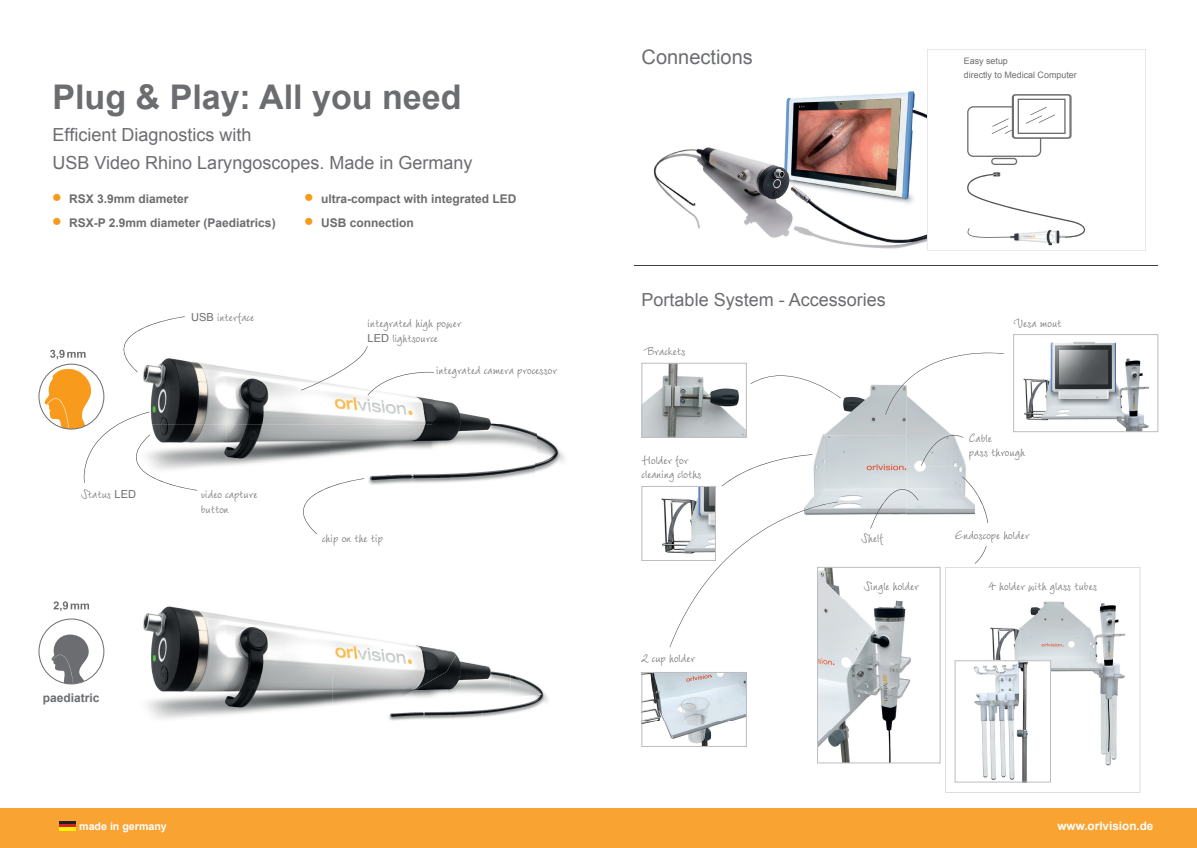
<style>
.page{position:relative;width:1197px;height:848px;background:#fff}
.page>*{position:absolute;margin:0;border:0;box-sizing:border-box;transform-origin:0 0}
.t1{font:700 34px "Arial";color:#6c6d70}
.t2{font:20px "Arial";color:#6c6d70}
.t3{font:18px/28px "Arial";color:#6c6d70}
.t4{font:17.7px/14.4px "Wiesbaden Swing";color:#6c6d70}
.t5{font:700 12px "Arial";color:#6c6d70}
.t6{font:700 11.7px "Arial";color:#fff}
.t7{font:700 10.6px "Arial";color:#fff}
.t8{font:8.9px/14.6px "Arial";color:#6c6d70}
.s1{font-size:25px;color:#f89a1c}
.s2{font-family:"Arial";font-size:11px}
</style>
<div class="page">
<img style="left:803px;top:373px;width:171px;height:142px">
<img style="left:653px;top:91px;width:274px;height:158px">
<img style="left:911px;top:108px;width:16px;height:22px">
<img style="left:643px;top:365px;width:101px;height:70px">
<div style="left:641px;top:363px;width:105px;height:74px;border:1px solid #bcbdc0"></div>
<img style="left:1023px;top:341px;width:127px;height:89px">
<div style="left:1013px;top:334px;width:144px;height:98px;border:1px solid #bcbdc0"></div>
<img style="left:643px;top:674px;width:101px;height:70px">
<div style="left:641px;top:672px;width:105px;height:74px;border:1px solid #bcbdc0"></div>
<svg style="left:945px;top:567px;width:195px;height:225px"></svg>
<img style="left:819px;top:569px;width:92px;height:192px">
<div style="left:817px;top:567px;width:123px;height:196px;border:1px solid #bcbdc0"></div>
<img style="left:956px;top:662px;width:92px;height:118px">
<div style="left:954px;top:660px;width:96px;height:122px;border:1px solid #bcbdc0"></div>
<div style="left:0;top:808px;width:1196px;height:40px;background:#f9a333"></div>
<hr style="left:60px;top:821px;width:16px;height:3px;background:#231f20">
<hr style="left:60px;top:824px;width:16px;height:3px;background:#d1232a">
<hr style="left:60px;top:827px;width:16px;height:4px;background:#fff101">
<svg style="left:50px;top:350px;width:36px;height:9px"></svg>
<img style="left:124px;top:346px;width:441px;height:145px">
<svg style="left:133px;top:316px;width:52px;height:35px"></svg>
<img style="left:124px;top:334px;width:14px;height:38px">
<svg style="left:303px;top:514px;width:14px;height:20px"></svg>
<img style="left:303px;top:478px;width:61px;height:36px">
<img style="left:136px;top:434px;width:61px;height:56px">
<svg style="left:44px;top:368px;width:80px;height:115px"></svg>
<img style="left:124px;top:411px;width:26px;height:10px">
<img style="left:301px;top:346px;width:66px;height:44px">
<img style="left:367px;top:372px;width:67px;height:23px">
<img style="left:483px;top:689px;width:65px;height:28px">
<img style="left:402px;top:710px;width:81px;height:10px">
<svg style="left:51px;top:634px;width:38px;height:51px"></svg>
<svg style="left:53px;top:601px;width:36px;height:10px"></svg>
<div style="left:39px;top:619px;width:65px;height:65px;border:1px solid #6c6d70;border-radius:50%"></div>
<img style="left:143px;top:606px;width:268px;height:67px">
<img style="left:147px;top:673px;width:81px;height:46px">
<img style="left:228px;top:673px;width:104px;height:42px">
<img style="left:332px;top:673px;width:70px;height:48px">
<img style="left:448px;top:654px;width:62px;height:49px">
<img style="left:510px;top:674px;width:31px;height:23px">
<img style="left:385px;top:689px;width:63px;height:20px">
<img style="left:411px;top:645px;width:45px;height:45px">
<img style="left:414px;top:655px;width:77px;height:35px">
<hr style="left:634px;top:265px;width:523px;height:1px;background:#3e3e3f">
<svg style="left:927px;top:49px;width:218px;height:201px"></svg>
<img style="left:1009px;top:238px;width:55px;height:9px">
<svg style="left:967px;top:172px;width:117px;height:66px"></svg>
<svg style="left:916px;top:352px;width:87px;height:21px"></svg>
<img style="left:885px;top:373px;width:30px;height:42px">
<img style="left:920px;top:435px;width:43px;height:31px">
<svg style="left:722px;top:454px;width:90px;height:32px"></svg>
<svg style="left:974px;top:490px;width:14px;height:73px"></svg>
<img style="left:962px;top:476px;width:12px;height:15px">
<img style="left:870px;top:489px;width:48px;height:39px">
<svg style="left:669px;top:510px;width:134px;height:137px"></svg>
<img style="left:803px;top:501px;width:34px;height:9px">
<svg style="left:750px;top:375px;width:53px;height:9px"></svg>
<img style="left:803px;top:379px;width:37px;height:19px">
<img style="left:661px;top:488px;width:52px;height:70px">
<div style="left:641px;top:486px;width:74px;height:74px;border:1px solid #bcbdc0"></div>
<div style="left:954px;top:523px;width:98px;height:23px;background:#fff"></div>
<div style="left:991px;top:158px;width:26px;height:7px;border:1px solid #6c6d70;border-radius:3px"></div>
<svg style="left:967px;top:94px;width:104px;height:63px"></svg>
<h1 class="t1" style="left:52px;top:75px;width:410px">Plug &amp; Play: All you need</h1>
<p class="t3" style="left:52px;top:121px;width:421px">Efficient Diagnostics with<br>USB Video Rhino Laryngoscopes. Made in Germany</p>
<p class="t5" style="left:52px;top:191px;width:137px"><span class="s1">•</span> RSX 3.9mm diameter</p>
<p class="t5" style="left:304px;top:191px;width:213px"><span class="s1">•</span> ultra-compact with integrated LED</p>
<p class="t5" style="left:52px;top:215px;width:363px"><span class="s1">•</span> RSX-P 2.9mm diameter (Paediatrics) <span class="s1">•</span> USB connection</p>
<p class="t4" style="left:191px;top:310px;width:64px"><span class="s2">USB</span> interface</p>
<p class="t4" style="left:81px;top:486px;width:56px">Status <span class="s2">LED</span></p>
<p class="t4" style="left:201px;top:486px;width:58px">video capture button</p>
<p class="t5" style="left:43px;top:690px;width:58px">paediatric</p>
<p class="t4" style="left:367px;top:315px;width:95px">integrated high power<br><span class="s2">LED</span> lightsource</p>
<p class="t4" style="left:436px;top:362px;width:122px">integrated camera processor</p>
<p class="t4" style="left:322px;top:530px;width:62px">chip on the tip</p>
<p class="t2" style="left:641px;top:43px;width:113px">Connections</p>
<p class="t8" style="left:963px;top:53px;width:114px">Easy setup<br>directly to Medical Computer</p>
<p class="t3" style="left:641px;top:286px;width:246px">Portable System - Accessories</p>
<p class="t4" style="left:643px;top:343px;width:43px">Brackets</p>
<p class="t4" style="left:641px;top:452px;width:61px">Holder for cleaning cloths</p>
<p class="t4" style="left:861px;top:530px;width:23px">Shelf</p>
<p class="t4" style="left:1013px;top:315px;width:50px">Vesa mout</p>
<p class="t4" style="left:968px;top:430px;width:57px">Cable<br>pass through</p>
<p class="t4" style="left:954px;top:527px;width:76px">Endoscope holder</p>
<p class="t4" style="left:641px;top:650px;width:55px">2 cup holder</p>
<p class="t4" style="left:863px;top:578px;width:56px">Single holder</p>
<p class="t4" style="left:987px;top:578px;width:110px">4 holder with glass tubes</p>
<p class="t7" style="left:79px;top:819px;width:89px">made in germany</p>
<p class="t6" style="left:1057px;top:818px;width:97px">www.orlvision.de</p>
</div>
